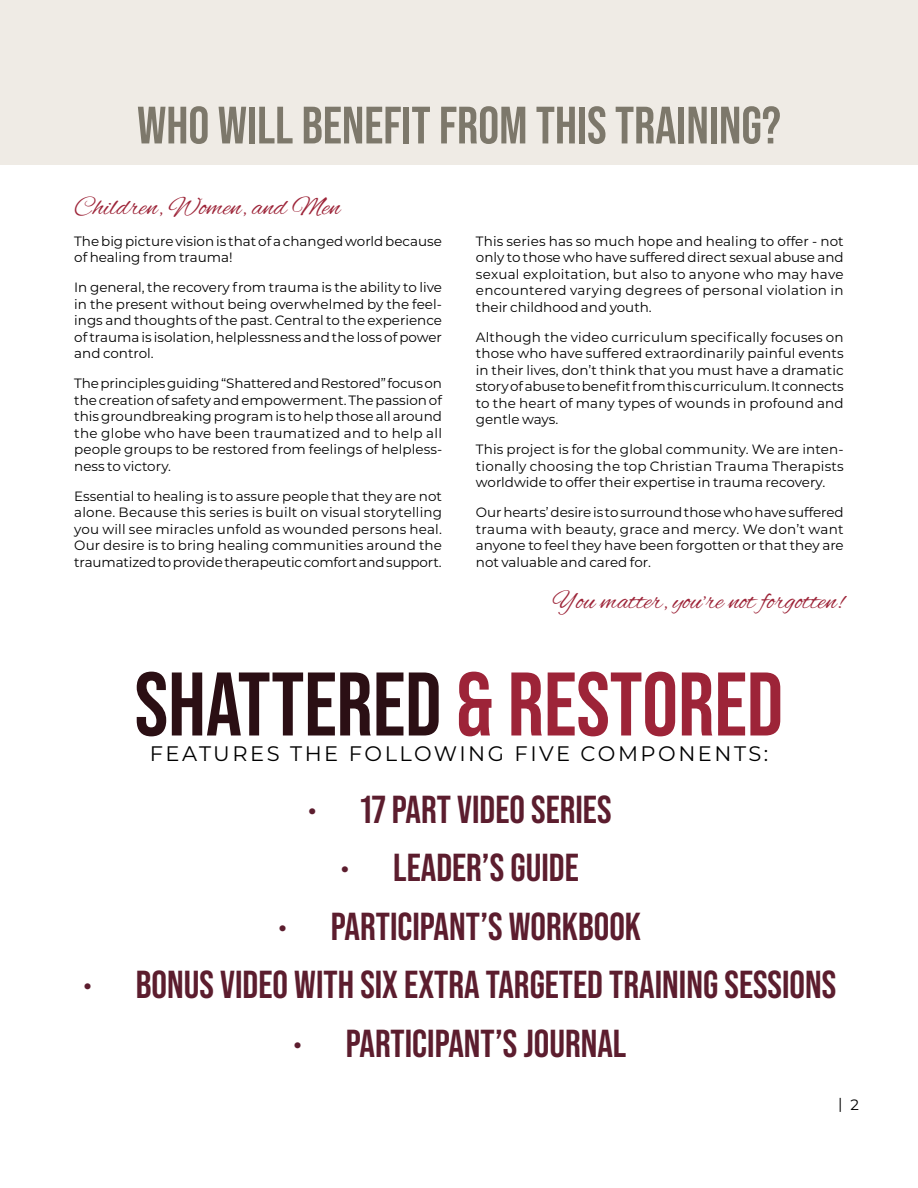
<style>
.page{position:relative;width:918px;height:1188px;background:#fff}
.page>*{position:absolute;margin:0;border:0;box-sizing:border-box;transform-origin:0 0}
.t1{font:700 90px "Bebas Neue Pro";color:#2b0f14}
.t2{font:52.5px "Bebas Neue";color:#7d786b}
.t3{font:700 39px "Bebas Neue Pro";color:#5c1d2e}
.t4{font:27px "Alex Brush";color:#9d2438}
.t5{font:21px "Montserrat";letter-spacing:.12em;color:#000}
.t6{font:15px "Montserrat";color:#000}
.t7{font:13.5px/16.5px "Montserrat";color:#000;text-align:justify}
.s1{color:#9d2438}
</style>
<div class="page">
<div style="left:0;top:0;width:918px;height:164px;background:#efebe5"></div>
<h2 class="t2" style="left:137px;top:96px;width:645px">WHO WILL BENEFIT FROM THIS TRAINING?</h2>
<h3 class="t4" style="left:74px;top:192px;width:268px">Children, Women, and Men</h3>
<p class="t7" style="left:74px;top:232px;width:369px">The big picture vision is that of a changed world because of healing from trauma!</p>
<p class="t7" style="left:74px;top:279px;width:369px">In general, the recovery from trauma is the ability to live in the present without being overwhelmed by the feel&shy;ings and thoughts of the past. Central to the experience of trauma is isolation, helplessness and the loss of power and control.</p>
<p class="t7" style="left:74px;top:375px;width:369px">The principles guiding “Shattered and Restored” focus on the creation of safety and empowerment. The passion of this groundbreaking program is to help those all around the globe who have been traumatized and to help all people groups to be restored from feelings of helpless&shy;ness to victory.</p>
<p class="t7" style="left:74px;top:487px;width:369px">Essential to healing is to assure people that they are not alone. Because this series is built on visual storytelling you will see miracles unfold as wounded persons heal.<br>Our desire is to bring healing communities around the traumatized to provide therapeutic comfort and support.</p>
<p class="t7" style="left:476px;top:232px;width:369px">This series has so much hope and healing to offer - not only to those who have suffered direct sexual abuse and sexual exploitation, but also to anyone who may have encountered varying degrees of personal violation in their childhood and youth.</p>
<p class="t7" style="left:476px;top:328px;width:369px">Although the video curriculum specifically focuses on those who have suffered extraordinarily painful events in their lives, don’t think that you must have a dramatic story of abuse to benefit from this curriculum. It connects to the heart of many types of wounds in profound and gentle ways.</p>
<p class="t7" style="left:476px;top:441px;width:369px">This project is for the global community. We are inten&shy;tionally choosing the top Christian Trauma Therapists worldwide to offer their expertise in trauma recovery.</p>
<p class="t7" style="left:476px;top:504px;width:369px">Our hearts’ desire is to surround those who have suffered trauma with beauty, grace and mercy. We don’t want anyone to feel they have been forgotten or that they are not valuable and cared for.</p>
<h3 class="t4" style="left:552px;top:586px;width:293px">You matter, you’re not forgotten!</h3>
<h1 class="t1" style="left:135px;top:653px;width:650px">SHATTERED <span class="s1">&amp; RESTORED</span></h1>
<h3 class="t5" style="left:150px;top:739px;width:620px">FEATURES THE FOLLOWING FIVE COMPONENTS:</h3>
<h3 class="t3" style="left:306px;top:787px;width:307px">• 17 PART VIDEO SERIES</h3>
<h3 class="t3" style="left:339px;top:845px;width:241px">• LEADER’S GUIDE</h3>
<h3 class="t3" style="left:277px;top:904px;width:366px">• PARTICIPANT’S WORKBOOK</h3>
<h3 class="t3" style="left:82px;top:962px;width:756px">• BONUS VIDEO WITH SIX EXTRA TARGETED TRAINING SESSIONS</h3>
<h3 class="t3" style="left:292px;top:1021px;width:336px">• PARTICIPANT’S JOURNAL</h3>
<p class="t6" style="left:838px;top:1094px;width:22px">| 2</p>
</div>
